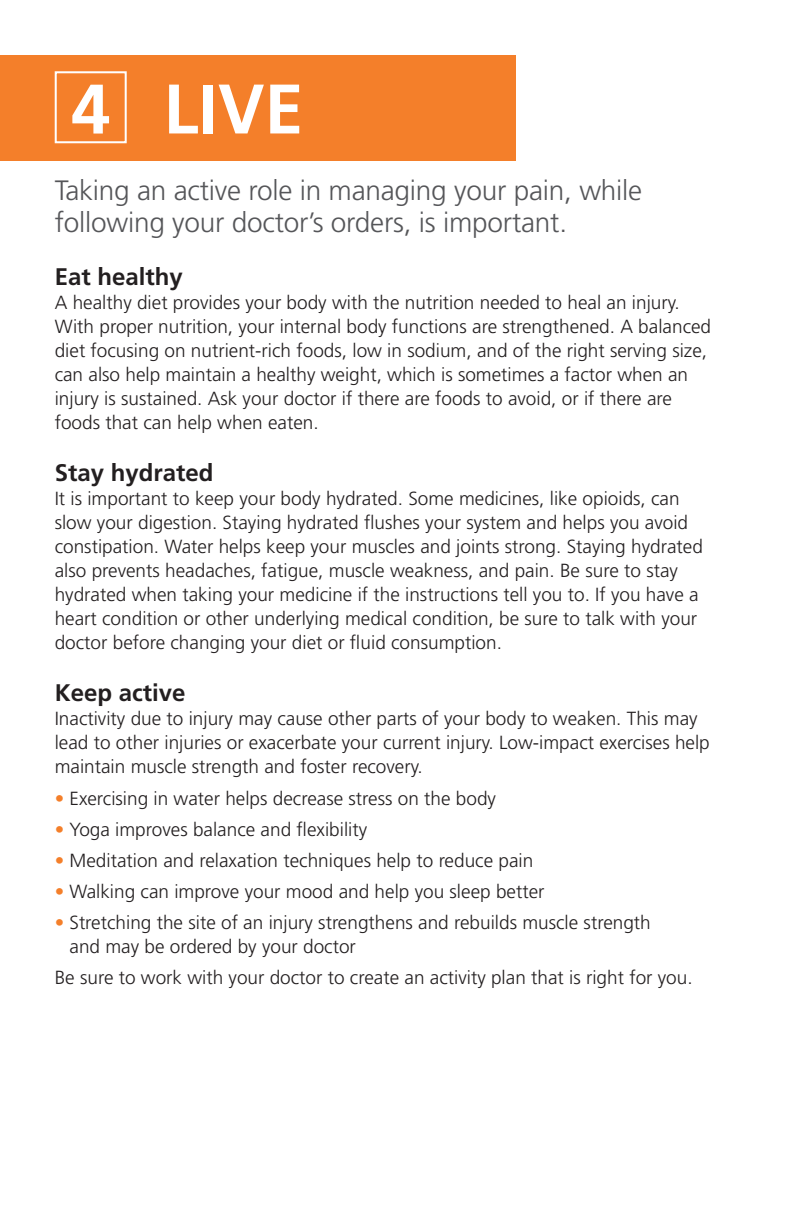
<style>
.page{position:relative;width:792px;height:1224px;background:#fff}
.page>*{position:absolute;margin:0;border:0;box-sizing:border-box;transform-origin:0 0}
.t1{font:700 70px "Frutiger LT Std";color:#fff}
.t2{font:300 28px/32px "Frutiger LT Std";letter-spacing:-.01em;color:#555659}
.t3{font:700 24px "Frutiger LT Std";color:#231f20}
.t4{font:300 19px/24px "Frutiger LT Std";color:#231f20}
.s1{color:#f47f2a}
</style>
<div class="page">
<div style="left:0;top:55px;width:516px;height:106px;background:#f47f2a"></div>
<div style="left:55px;top:71px;width:72px;height:72px;border:2px solid #fff"></div>
<h1 class="t1" style="left:71px;top:68px;width:234px">4 LIVE</h1>
<h2 class="t2" style="left:55px;top:175px;width:589px">Taking an active role in managing your pain, while following your doctor’s orders, is important.</h2>
<p class="t3" style="left:55px;top:263px;width:130px">Eat healthy</p>
<p class="t4" style="left:55px;top:291px;width:658px">A healthy diet provides your body with the nutrition needed to heal an injury.<br>With proper nutrition, your internal body functions are strengthened. A balanced diet focusing on nutrient-rich foods, low in sodium, and of the right serving size, can also help maintain a healthy weight, which is sometimes a factor when an injury is sustained. Ask your doctor if there are foods to avoid, or if there are foods that can help when eaten.</p>
<p class="t3" style="left:55px;top:459px;width:160px">Stay hydrated</p>
<p class="t4" style="left:55px;top:487px;width:650px">It is important to keep your body hydrated. Some medicines, like opioids, can slow your digestion. Staying hydrated flushes your system and helps you avoid constipation. Water helps keep your muscles and joints strong. Staying hydrated also prevents headaches, fatigue, muscle weakness, and pain. Be sure to stay hydrated when taking your medicine if the instructions tell you to. If you have a heart condition or other underlying medical condition, be sure to talk with your doctor before changing your diet or fluid consumption.</p>
<p class="t3" style="left:55px;top:679px;width:132px">Keep active</p>
<p class="t4" style="left:55px;top:707px;width:657px">Inactivity due to injury may cause other parts of your body to weaken. This may lead to other injuries or exacerbate your current injury. Low-impact exercises help maintain muscle strength and foster recovery.</p>
<p class="t4" style="left:55px;top:786px;width:443px"><span class="s1">•</span> Exercising in water helps decrease stress on the body</p>
<p class="t4" style="left:55px;top:817px;width:314px"><span class="s1">•</span> Yoga improves balance and flexibility</p>
<p class="t4" style="left:55px;top:849px;width:480px"><span class="s1">•</span> Meditation and relaxation techniques help to reduce pain</p>
<p class="t4" style="left:55px;top:880px;width:491px"><span class="s1">•</span> Walking can improve your mood and help you sleep better</p>
<p class="t4" style="left:70px;top:911px;width:583px;text-indent:-15px"><span class="s1">•</span> Stretching the site of an injury strengthens and rebuilds muscle strength and may be ordered by your doctor</p>
<p class="t4" style="left:55px;top:966px;width:639px">Be sure to work with your doctor to create an activity plan that is right for you.</p>
</div>
